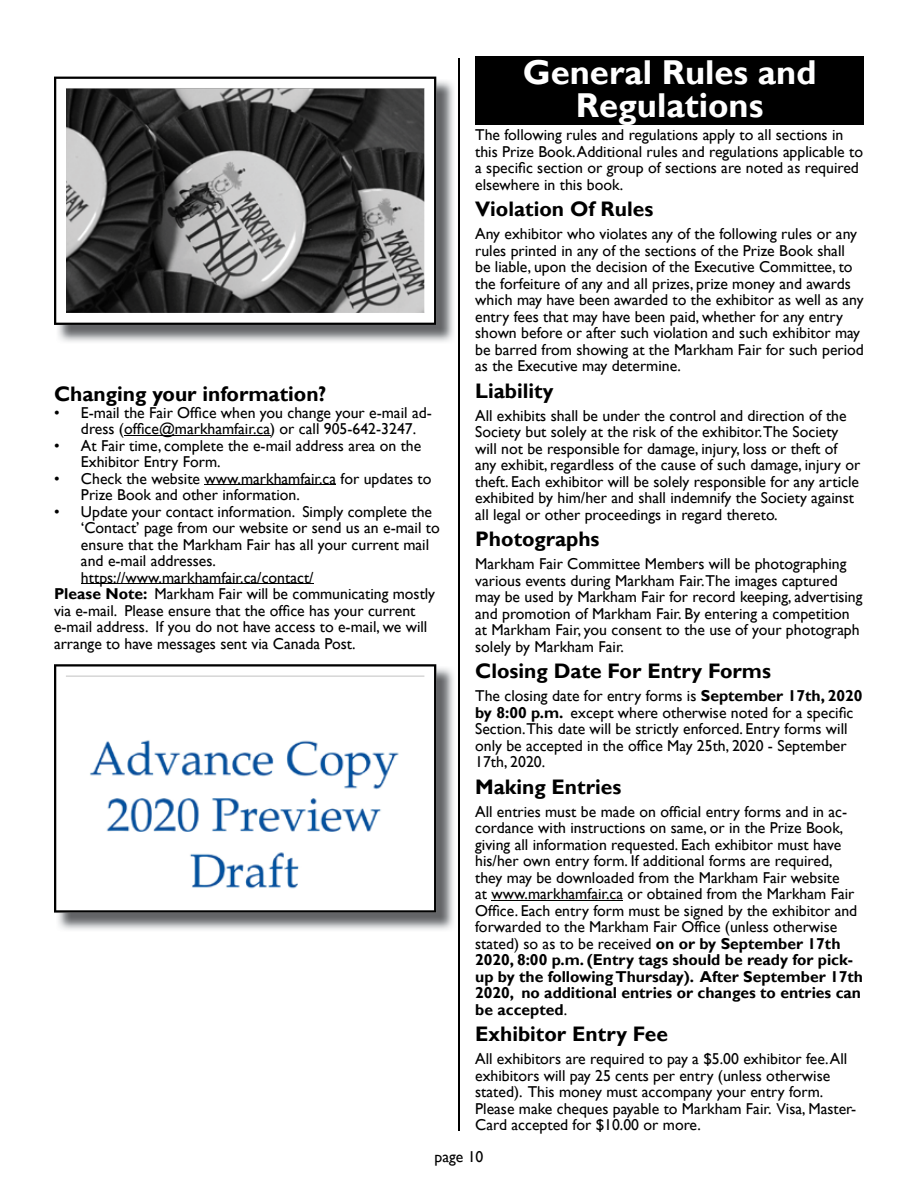
<style>
.page{position:relative;width:918px;height:1188px;background:#fff}
.page>*{position:absolute;margin:0;border:0;box-sizing:border-box;transform-origin:0 0}
.t1{font:700 34.5px/33px "Gill Sans";color:#fff;text-align:center}
.t2{font:700 21px "Gill Sans";color:#000}
.t3{font:15.75px/16.5px "Gill Sans";color:#000}
.s1{font-weight:700}
</style>
<div class="page">
<hr style="left:458px;top:58px;width:2px;height:1072px;background:#000">
<hr style="left:124px;top:435px;width:146px;height:1px;background:#000">
<hr style="left:205px;top:484px;width:131px;height:1px;background:#000">
<hr style="left:81px;top:583px;width:233px;height:1px;background:#000">
<img style="left:58px;top:79px;width:396px;height:263px">
<svg style="left:54px;top:77px;width:382px;height:248px"></svg>
<svg style="left:66px;top:88px;width:358px;height:225px;background:#585858"></svg>
<img style="left:58px;top:667px;width:396px;height:263px">
<svg style="left:54px;top:664px;width:382px;height:249px"></svg>
<svg style="left:66px;top:676px;width:358px;height:225px"></svg>
<div style="left:475px;top:56px;width:389px;height:69px;background:#000"></div>
<hr style="left:492px;top:900px;width:131px;height:1px;background:#000">
<h2 class="t2" style="left:54px;top:381px;width:274px">Changing your information?</h2>
<p class="t3" style="left:81px;top:404px;width:352px;text-indent:-27px">• E-mail the Fair Office when you change your e-mail ad&shy;dress (office@markhamfair.ca) or call 905-642-3247.</p>
<p class="t3" style="left:81px;top:437px;width:342px;text-indent:-27px">• At Fair time, complete the e-mail address area on the<br>Exhibitor Entry Form.</p>
<p class="t3" style="left:81px;top:470px;width:352px;text-indent:-27px">• Check the website www.markhamfair.ca for updates to<br>Prize Book and other information.</p>
<p class="t3" style="left:54px;top:503px;width:380px">• Update your contact information. Simply complete the</p>
<p class="t3" style="left:81px;top:520px;width:360px">‘Contact’ page from our website or send us an e-mail to</p>
<p class="t3" style="left:81px;top:536px;width:350px">ensure that the Markham Fair has all your current mail</p>
<p class="t3" style="left:81px;top:553px;width:137px">and e-mail addresses.</p>
<p class="t3" style="left:81px;top:569px;width:234px">https://www.markhamfair.ca/contact/</p>
<p class="t3" style="left:54px;top:586px;width:383px"><span class="s1">Please Note:</span> Markham Fair will be communicating mostly</p>
<p class="t3" style="left:54px;top:602px;width:363px">via e-mail. Please ensure that the office has your current</p>
<p class="t3" style="left:54px;top:619px;width:375px">e-mail address. If you do not have access to e-mail, we will</p>
<p class="t3" style="left:54px;top:635px;width:303px">arrange to have messages sent via Canada Post.</p>
<h1 class="t1" style="left:523px;top:57px;width:295px">General Rules and<br>Regulations</h1>
<p class="t3" style="left:475px;top:127px;width:389px">The following rules and regulations apply to all sections in this Prize Book. Additional rules and regulations applicable to a specific section or group of sections are noted as required elsewhere in this book.</p>
<h2 class="t2" style="left:475px;top:196px;width:180px">Violation Of Rules</h2>
<p class="t3" style="left:475px;top:226px;width:390px">Any exhibitor who violates any of the following rules or any rules printed in any of the sections of the Prize Book shall be liable, upon the decision of the Executive Committee, to the forfeiture of any and all prizes, prize money and awards which may have been awarded to the exhibitor as well as any entry fees that may have been paid, whether for any entry shown before or after such violation and such exhibitor may be barred from showing at the Markham Fair for such period as the Executive may determine.</p>
<h2 class="t2" style="left:475px;top:378px;width:80px">Liability</h2>
<p class="t3" style="left:475px;top:408px;width:387px">All exhibits shall be under the control and direction of the Society but solely at the risk of the exhibitor.The Society will not be responsible for damage, injury, loss or theft of any exhibit, regardless of the cause of such damage, injury or theft. Each exhibitor will be solely responsible for any article exhibited by him/her and shall indemnify the Society against all legal or other proceedings in regard thereto.</p>
<h2 class="t2" style="left:475px;top:526px;width:126px">Photographs</h2>
<p class="t3" style="left:475px;top:556px;width:389px">Markham Fair Committee Members will be photographing various events during Markham Fair.The images captured may be used by Markham Fair for record keeping, advertising and promotion of Markham Fair. By entering a competition at Markham Fair, you consent to the use of your photograph solely by Markham Fair.</p>
<h2 class="t2" style="left:475px;top:658px;width:297px">Closing Date For Entry Forms</h2>
<p class="t3" style="left:475px;top:688px;width:389px">The closing date for entry forms is <span class="s1">September 17th, 2020 by 8:00 p.m.</span> except where otherwise noted for a specific Section.This date will be strictly enforced. Entry forms will only be accepted in the office May 25th, 2020 - September 17th, 2020.</p>
<h2 class="t2" style="left:475px;top:774px;width:148px">Making Entries</h2>
<p class="t3" style="left:475px;top:804px;width:389px">All entries must be made on official entry forms and in ac&shy;cordance with instructions on same, or in the Prize Book, giving all information requested. Each exhibitor must have his/her own entry form. If additional forms are required, they may be downloaded from the Markham Fair website<br>at www.markhamfair.ca or obtained from the Markham Fair Office. Each entry form must be signed by the exhibitor and forwarded to the Markham Fair Office (unless otherwise stated) so as to be received <span class="s1">on or by September 17th 2020, 8:00 p.m. (Entry tags should be ready for pick&shy;up by the following Thursday). After September 17th 2020, no additional entries or changes to entries can be accepted</span> .</p>
<h2 class="t2" style="left:475px;top:1021px;width:194px">Exhibitor Entry Fee</h2>
<p class="t3" style="left:475px;top:1051px;width:383px">All exhibitors are required to pay a $5.00 exhibitor fee. All exhibitors will pay 25 cents per entry (unless otherwise stated). This money must accompany your entry form.<br>Please make cheques payable to Markham Fair. Visa, Master-Card accepted for $10.00 or more.</p>
<p class="t3" style="left:435px;top:1149px;width:50px">page 10</p>
</div>
